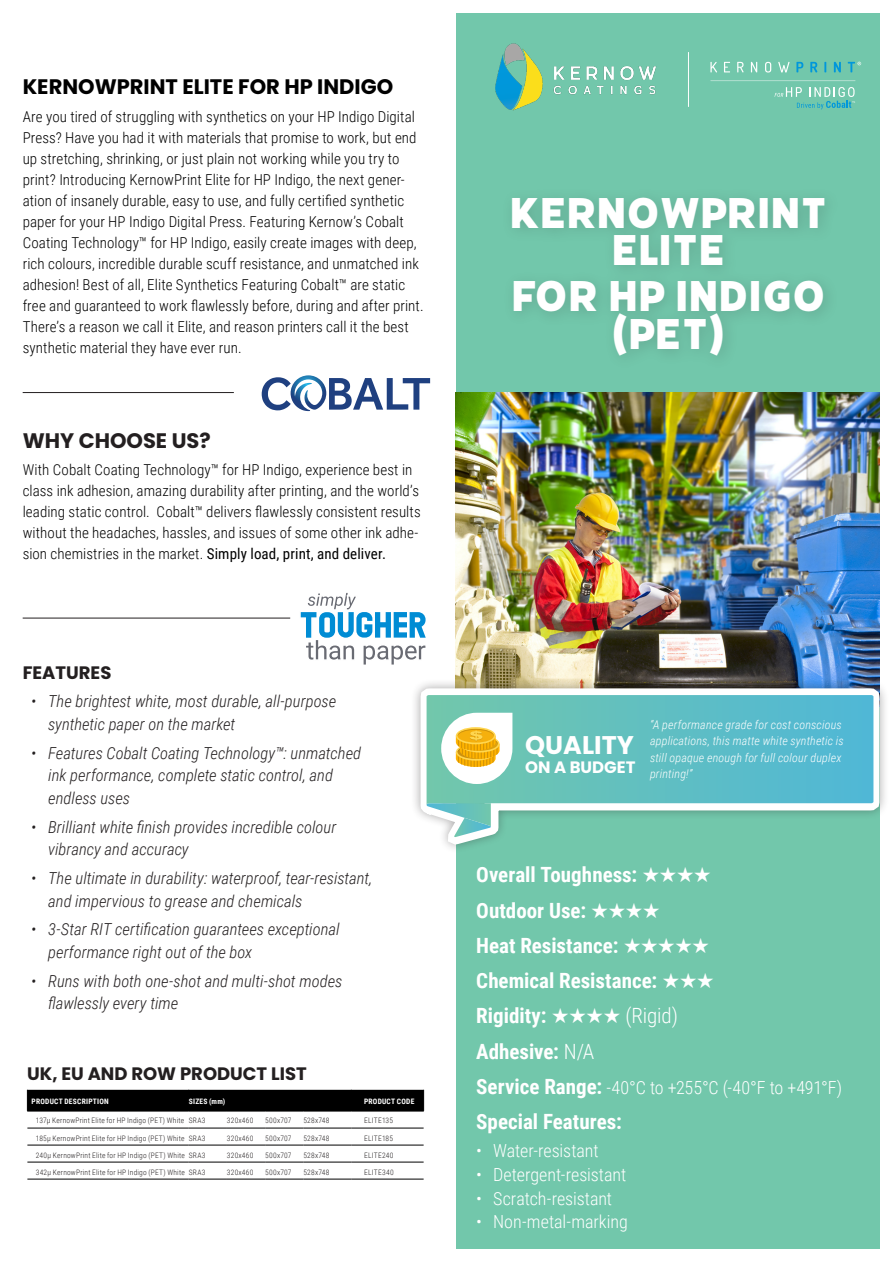
<style>
.page{position:relative;width:893px;height:1263px;background:#fff}
.page>*{position:absolute;margin:0;border:0;box-sizing:border-box;transform-origin:0 0}
.Main_titles{font:48px/37.5px "Filicudi Solid";color:#fff;text-align:center}
.Sub_Headings{font:700 25.5px "Poppins";color:#fff}
.t1{font:700 21px "Roboto Condensed";color:#fff}
.Sub_Headings-2{font:700 21px "Poppins";color:#000}
.Sub_Headings-3{font:700 21px "Poppins";color:#231f20}
.t2{font:300 18px "Roboto Condensed";letter-spacing:-.005em;color:#fff}
.Sub_Headings-4{font:700 18px "Poppins";color:#231f20}
.t3{font:italic 300 16.5px/22.5px "Roboto Condensed";color:#231f20}
.Sub_Headings-5{font:700 16.5px "Poppins";color:#fff}
.t4{font:300 15px/21px "Roboto Condensed";letter-spacing:.005em;color:#000}
.t5{font:italic 300 12px/16.5px "Roboto Condensed";letter-spacing:.015em;color:#fff}
.t6{font:300 7.5px "Roboto Condensed";letter-spacing:.03em;color:#231f20}
.t7{font:700 7.5px "Roboto Condensed";letter-spacing:.03em;color:#fff}
.s1{font-weight:400}
.s2{font-family:"Starz 2";font-weight:400}
.s3{font-weight:300}
.s4{font-weight:700;font-size:21px}
</style>
<div class="page">
<hr style="left:23px;top:392px;width:211px;height:1px;background:#231f20">
<hr style="left:23px;top:618px;width:267px;height:1px;background:#231f20">
<svg style="left:300px;top:592px;width:126px;height:73px"></svg>
<div style="left:27px;top:1090px;width:397px;height:21px;background:#000"></div>
<hr style="left:27px;top:1111px;width:162px;height:1px;background:#000">
<hr style="left:227px;top:1111px;width:38px;height:1px;background:#000">
<hr style="left:265px;top:1111px;width:38px;height:1px;background:#000">
<hr style="left:303px;top:1111px;width:48px;height:1px;background:#000">
<hr style="left:351px;top:1111px;width:73px;height:1px;background:#000">
<hr style="left:27px;top:1128px;width:162px;height:1px;background:#000">
<hr style="left:227px;top:1128px;width:38px;height:1px;background:#000">
<hr style="left:265px;top:1128px;width:38px;height:1px;background:#000">
<hr style="left:303px;top:1128px;width:48px;height:1px;background:#000">
<hr style="left:351px;top:1128px;width:73px;height:1px;background:#000">
<hr style="left:227px;top:1145px;width:38px;height:1px;background:#000">
<hr style="left:265px;top:1145px;width:38px;height:1px;background:#000">
<hr style="left:303px;top:1145px;width:48px;height:1px;background:#000">
<hr style="left:227px;top:1162px;width:38px;height:1px;background:#000">
<hr style="left:265px;top:1162px;width:38px;height:1px;background:#000">
<hr style="left:303px;top:1162px;width:48px;height:1px;background:#000">
<hr style="left:227px;top:1179px;width:38px;height:1px;background:#000">
<hr style="left:265px;top:1179px;width:38px;height:1px;background:#000">
<hr style="left:303px;top:1179px;width:48px;height:1px;background:#000">
<hr style="left:189px;top:1111px;width:38px;height:1px;background:#000">
<hr style="left:189px;top:1128px;width:38px;height:1px;background:#000">
<hr style="left:189px;top:1145px;width:38px;height:1px;background:#000">
<hr style="left:189px;top:1162px;width:38px;height:1px;background:#000">
<hr style="left:189px;top:1179px;width:38px;height:1px;background:#000">
<hr style="left:27px;top:1145px;width:162px;height:1px;background:#000">
<hr style="left:351px;top:1145px;width:73px;height:1px;background:#000">
<hr style="left:27px;top:1162px;width:162px;height:1px;background:#000">
<hr style="left:351px;top:1162px;width:73px;height:1px;background:#000">
<hr style="left:27px;top:1179px;width:162px;height:1px;background:#000">
<hr style="left:351px;top:1179px;width:73px;height:1px;background:#000">
<div style="left:456px;top:14px;width:423px;height:1235px;background:#72c7ab"></div>
<svg style="left:262px;top:375px;width:168px;height:37px"></svg>
<svg style="left:710px;top:62px;width:7px;height:10px"></svg>
<svg style="left:724px;top:62px;width:6px;height:10px"></svg>
<svg style="left:737px;top:62px;width:7px;height:10px"></svg>
<svg style="left:751px;top:62px;width:6px;height:10px"></svg>
<svg style="left:765px;top:62px;width:6px;height:11px"></svg>
<svg style="left:778px;top:62px;width:11px;height:11px"></svg>
<svg style="left:796px;top:62px;width:7px;height:10px"></svg>
<svg style="left:810px;top:62px;width:7px;height:11px"></svg>
<svg style="left:824px;top:62px;width:2px;height:10px"></svg>
<svg style="left:834px;top:62px;width:7px;height:10px"></svg>
<svg style="left:848px;top:62px;width:13px;height:10px"></svg>
<svg style="left:774px;top:87px;width:81px;height:22px"></svg>
<img style="left:495px;top:43px;width:162px;height:68px">
<div style="left:501px;top:187px;width:340px;height:184px;background:#6fc1a6"></div>
<hr style="left:688px;top:52px;width:1px;height:55px;background:#fff">
<img style="left:456px;top:392px;width:423px;height:286px">
<div style="left:410px;top:678px;width:479px;height:176px;background:#231f20;opacity:.39"></div>
<svg style="left:414px;top:681px;width:472px;height:173px"></svg>
<svg style="left:427px;top:805px;width:64px;height:32px"></svg>
<svg style="left:427px;top:695px;width:446px;height:110px"></svg>
<svg style="left:441px;top:713px;width:71px;height:71px"></svg>
<p class="Sub_Headings-2" style="left:23px;top:75px;width:372px">KERNOWPRINT ELITE FOR HP INDIGO</p>
<p class="t4" style="left:23px;top:106px;width:403px">Are you tired of struggling with synthetics on your HP Indigo Digital Press? Have you had it with materials that promise to work, but end up stretching, shrinking, or just plain not working while you try to print? Introducing KernowPrint Elite for HP Indigo, the next gener&shy;ation of insanely durable, easy to use, and fully certified synthetic paper for your HP Indigo Digital Press. Featuring Kernow’s Cobalt Coating Technology™ for HP Indigo, easily create images with deep, rich colours, incredible durable scuff resistance, and unmatched ink adhesion! Best of all, Elite Synthetics Featuring Cobalt™ are static free and guaranteed to work flawlessly before, during and after print.<br>There’s a reason we call it Elite, and reason printers call it the best synthetic material they have ever run.</p>
<p class="Sub_Headings-3" style="left:23px;top:428px;width:190px">WHY CHOOSE US?</p>
<p class="t4" style="left:23px;top:459px;width:399px">With Cobalt Coating Technology™ for HP Indigo, experience best in class ink adhesion, amazing durability after printing, and the world’s leading static control. Cobalt™ delivers flawlessly consistent results without the headaches, hassles, and issues of some other ink adhe&shy;sion chemistries in the market. <span class="s1">Simply load, print, and deliver.</span></p>
<p class="Sub_Headings-4" style="left:23px;top:662px;width:90px">FEATURES</p>
<p class="t3" style="left:48px;top:690px;width:290px;text-indent:-17px">• The brightest white, most durable, all-purpose synthetic paper on the market</p>
<p class="t3" style="left:48px;top:741px;width:314px;text-indent:-17px">• Features Cobalt Coating Technology™: unmatched ink performance, complete static control, and endless uses</p>
<p class="t3" style="left:48px;top:815px;width:290px;text-indent:-17px">• Brilliant white finish provides incredible colour vibrancy and accuracy</p>
<p class="t3" style="left:48px;top:866px;width:326px;text-indent:-17px">• The ultimate in durability: waterproof, tear-resistant, and impervious to grease and chemicals</p>
<p class="t3" style="left:48px;top:918px;width:293px;text-indent:-17px">• 3-Star RIT certification guarantees exceptional performance right out of the box</p>
<p class="t3" style="left:48px;top:969px;width:296px;text-indent:-17px">• Runs with both one-shot and multi-shot modes flawlessly every time</p>
<p class="Sub_Headings-4" style="left:27px;top:1063px;width:281px">UK, EU AND ROW PRODUCT LIST</p>
<p class="t7" style="left:32px;top:1096px;width:79px">PRODUCT DESCRIPTION</p>
<p class="t7" style="left:189px;top:1096px;width:38px">SIZES (mm)</p>
<p class="t7" style="left:364px;top:1096px;width:52px">PRODUCT CODE</p>
<p class="t6" style="left:36px;top:1115px;width:150px">137μ KernowPrint Elite for HP Indigo (PET) White</p>
<p class="t6" style="left:189px;top:1115px;width:18px">SRA3</p>
<p class="t6" style="left:227px;top:1115px;width:28px">320x460</p>
<p class="t6" style="left:265px;top:1115px;width:28px">500x707</p>
<p class="t6" style="left:303px;top:1115px;width:28px">528x748</p>
<p class="t6" style="left:364px;top:1115px;width:30px">ELITE135</p>
<p class="t6" style="left:36px;top:1132px;width:150px">185μ KernowPrint Elite for HP Indigo (PET) White</p>
<p class="t6" style="left:189px;top:1132px;width:18px">SRA3</p>
<p class="t6" style="left:227px;top:1132px;width:28px">320x460</p>
<p class="t6" style="left:265px;top:1132px;width:28px">500x707</p>
<p class="t6" style="left:303px;top:1132px;width:28px">528x748</p>
<p class="t6" style="left:364px;top:1132px;width:30px">ELITE185</p>
<p class="t6" style="left:36px;top:1149px;width:150px">240μ KernowPrint Elite for HP Indigo (PET) White</p>
<p class="t6" style="left:189px;top:1149px;width:18px">SRA3</p>
<p class="t6" style="left:227px;top:1149px;width:28px">320x460</p>
<p class="t6" style="left:265px;top:1149px;width:28px">500x707</p>
<p class="t6" style="left:303px;top:1149px;width:28px">528x748</p>
<p class="t6" style="left:364px;top:1149px;width:31px">ELITE240</p>
<p class="t6" style="left:36px;top:1166px;width:150px">342μ KernowPrint Elite for HP Indigo (PET) White</p>
<p class="t6" style="left:189px;top:1166px;width:18px">SRA3</p>
<p class="t6" style="left:227px;top:1166px;width:28px">320x460</p>
<p class="t6" style="left:265px;top:1166px;width:28px">500x707</p>
<p class="t6" style="left:303px;top:1166px;width:28px">528x748</p>
<p class="t6" style="left:364px;top:1166px;width:31px">ELITE340</p>
<p class="Main_titles" style="left:510px;top:195px;width:319px">KERNOWPRINT<br>ELITE</p>
<p class="Main_titles" style="left:511px;top:278px;width:316px">FOR HP INDIGO (PET)</p>
<p class="Sub_Headings" style="left:525px;top:730px;width:110px">QUALITY</p>
<p class="Sub_Headings-5" style="left:525px;top:758px;width:112px">ON A BUDGET</p>
<p class="t5" style="left:650px;top:716px;width:195px">“A performance grade for cost conscious applications, this matte white synthetic is still opaque enough for full colour duplex printing!”</p>
<p class="t1" style="left:476px;top:860px;width:236px">Overall Toughness: <span class="s2">AAAA</span></p>
<p class="t1" style="left:476px;top:895px;width:185px">Outdoor Use: <span class="s2">AAAA</span></p>
<p class="t1" style="left:476px;top:930px;width:234px">Heat Resistance: <span class="s2">AAAAA</span></p>
<p class="t1" style="left:476px;top:966px;width:239px">Chemical Resistance: <span class="s2">AAA</span></p>
<p class="t1" style="left:476px;top:1001px;width:203px">Rigidity: <span class="s2">AAAA</span> <span class="s3">(Rigid)</span></p>
<p class="t1" style="left:476px;top:1036px;width:120px">Adhesive: <span class="s3">N/A</span></p>
<p class="t2" style="left:476px;top:1075px;width:367px"><span class="s4">Service Range:</span> -40°C to +255°C (-40°F to +491°F)</p>
<p class="t1" style="left:476px;top:1107px;width:147px">Special Features:</p>
<p class="t2" style="left:476px;top:1138px;width:124px">• Water-resistant</p>
<p class="t2" style="left:476px;top:1162px;width:152px">• Detergent-resistant</p>
<p class="t2" style="left:476px;top:1185px;width:137px">• Scratch-resistant</p>
<p class="t2" style="left:476px;top:1209px;width:153px">• Non-metal-marking</p>
</div>
